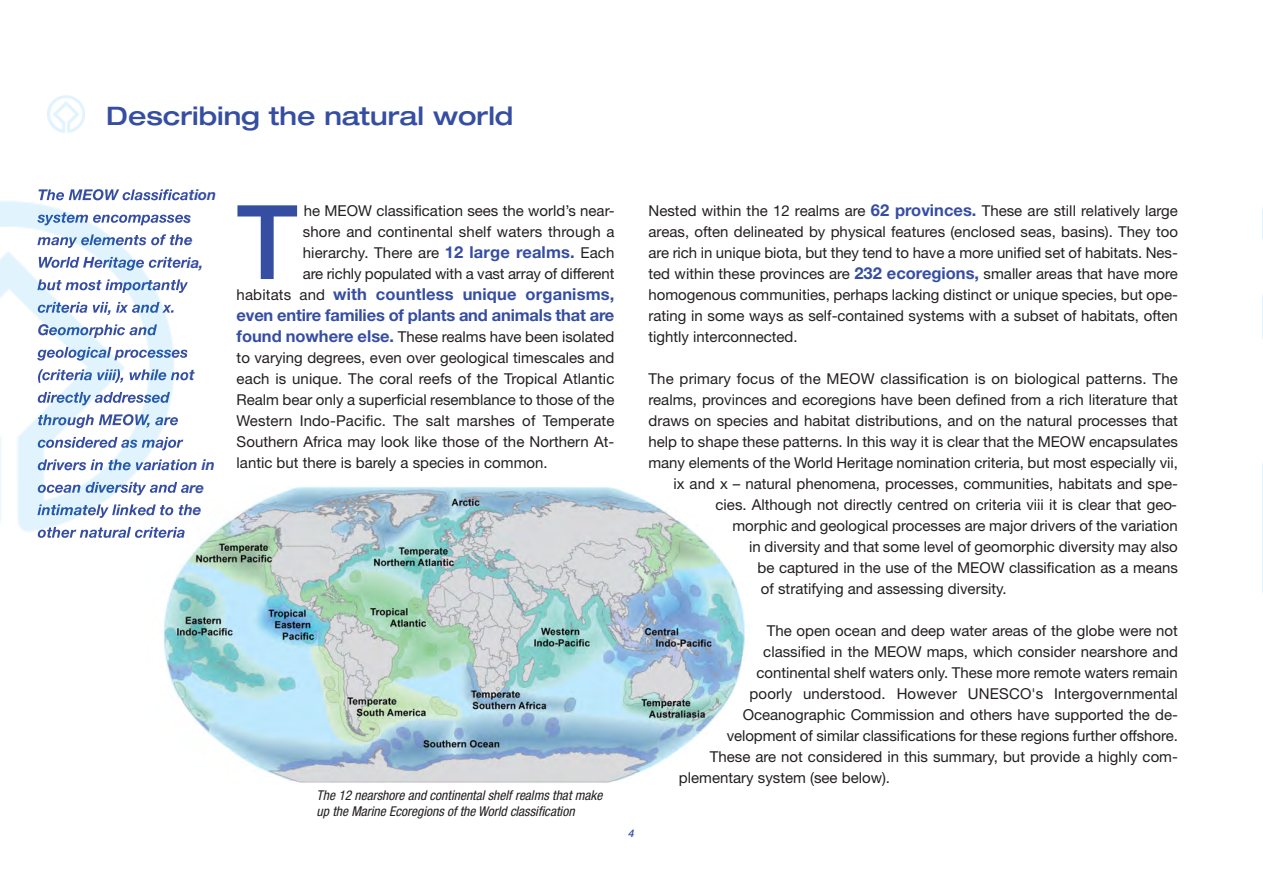
<style>
.page{position:relative;width:1263px;height:893px;background:#fff}
.page>*{position:absolute;margin:0;border:0;box-sizing:border-box;transform-origin:0 0}
.t1{font:500 103.2px "Helvetica Neue LT Std";color:#364ea2}
.t2{font:500 expanded 25.5px "Helvetica Neue LT Std";color:#364ea2}
.t3{font:700 16.5px/21px "Helvetica Neue LT Std";letter-spacing:-.01em;color:#364ea2}
.t4{font:15px/21px "Helvetica Neue LT Std";color:#231f20;text-align:justify}
.t5{font:italic condensed 13.5px/16.2px "Helvetica Neue LT Std";color:#231f20}
.t6{font:italic 500 10.5px "Helvetica Neue LT Std";color:#364ea2}
.s1{font-weight:700;font-size:16.5px;color:#364ea2}
.s2{font-weight:400;font-size:15px;color:#231f20}
</style>
<div class="page">
<img style="left:163px;top:485px;width:582px;height:298px">
<img style="left:0;top:200px;width:186px;height:353px">
<img style="left:38px;top:189px;width:148px;height:11px">
<img style="left:38px;top:212px;width:110px;height:13px">
<img style="left:37px;top:234px;width:109px;height:14px">
<img style="left:39px;top:257px;width:133px;height:14px">
<img style="left:37px;top:279px;width:115px;height:14px">
<img style="left:38px;top:302px;width:136px;height:13px">
<img style="left:38px;top:324px;width:119px;height:14px">
<img style="left:37px;top:347px;width:118px;height:14px">
<img style="left:38px;top:369px;width:141px;height:14px">
<img style="left:38px;top:392px;width:113px;height:13px">
<img style="left:38px;top:414px;width:140px;height:14px">
<img style="left:38px;top:437px;width:112px;height:11px">
<img style="left:38px;top:459px;width:129px;height:11px">
<img style="left:38px;top:482px;width:118px;height:13px">
<img style="left:37px;top:504px;width:127px;height:14px">
<img style="left:38px;top:527px;width:112px;height:11px">
<img style="left:1262px;top:208px;width:1px;height:385px">
<img style="left:47px;top:95px;width:38px;height:38px">
<h2 class="t2" style="left:106px;top:106px;width:409px">Describing the natural world</h2>
<h1 class="t1" style="left:237px;top:183px;width:63px">T</h1>
<p class="t4" style="left:303px;top:202px;width:313px">he MEOW classification sees the world’s near&shy;shore and continental shelf waters through a hierarchy. There are <span class="s1">12 large realms.</span> Each are richly populated with a vast array of different</p>
<p class="t3" style="left:237px;top:285px;width:379px"><span class="s2">habitats and</span> with countless unique organisms, even entire families of plants and animals that are</p>
<p class="t4" style="left:237px;top:328px;width:379px"><span class="s1">found nowhere else.</span> These realms have been isolated to varying degrees, even over geological timescales and each is unique. The coral reefs of the Tropical Atlantic Realm bear only a superficial resemblance to those of the Western Indo-Pacific. The salt marshes of Temperate Southern Africa may look like those of the Northern At&shy;lantic but there is barely a species in common.</p>
<p class="t5" style="left:317px;top:789px;width:287px">The 12 nearshore and continental shelf realms that make up the Marine Ecoregions of the World classification</p>
<p class="t6" style="left:628px;top:827px;width:7px">4</p>
<p class="t4" style="left:648px;top:202px;width:531px">Nested within the 12 realms are <span class="s1">62 provinces.</span> These are still relatively large areas, often delineated by physical features (enclosed seas, basins). They too are rich in unique biota, but they tend to have a more unified set of habitats. Nes&shy;ted within these provinces are <span class="s1">232 ecoregions,</span> smaller areas that have more homogenous communities, perhaps lacking distinct or unique species, but ope&shy;rating in some ways as self-contained systems with a subset of habitats, often tightly interconnected.</p>
<p class="t4" style="left:648px;top:370px;width:531px">The primary focus of the MEOW classification is on biological patterns. The</p>
<p class="t4" style="left:648px;top:391px;width:531px">realms, provinces and ecoregions have been defined from a rich literature that</p>
<p class="t4" style="left:648px;top:412px;width:531px">draws on species and habitat distributions, and on the natural processes that</p>
<p class="t4" style="left:648px;top:433px;width:531px">help to shape these patterns. In this way it is clear that the MEOW encapsulates</p>
<p class="t4" style="left:648px;top:454px;width:531px">many elements of the World Heritage nomination criteria, but most especially vii,</p>
<p class="t4" style="left:673px;top:475px;width:506px">ix and x – natural phenomena, processes, communities, habitats and spe-</p>
<p class="t4" style="left:716px;top:496px;width:463px">cies. Although not directly centred on criteria viii it is clear that geo-</p>
<p class="t4" style="left:732px;top:517px;width:447px">morphic and geological processes are major drivers of the variation</p>
<p class="t4" style="left:749px;top:538px;width:430px">in diversity and that some level of geomorphic diversity may also</p>
<p class="t4" style="left:758px;top:559px;width:422px">be captured in the use of the MEOW classification as a means</p>
<p class="t4" style="left:761px;top:580px;width:247px">of stratifying and assessing diversity.</p>
<p class="t4" style="left:767px;top:622px;width:413px">The open ocean and deep water areas of the globe were not</p>
<p class="t4" style="left:763px;top:643px;width:416px">classified in the MEOW maps, which consider nearshore and</p>
<p class="t4" style="left:756px;top:664px;width:423px">continental shelf waters only. These more remote waters remain</p>
<p class="t4" style="left:749px;top:685px;width:430px">poorly understood. However UNESCO's Intergovernmental</p>
<p class="t4" style="left:743px;top:706px;width:437px">Oceanographic Commission and others have supported the de-</p>
<p class="t4" style="left:727px;top:727px;width:453px">velopment of similar classifications for these regions further offshore.</p>
<p class="t4" style="left:710px;top:748px;width:469px">These are not considered in this summary, but provide a highly com-</p>
<p class="t4" style="left:679px;top:769px;width:213px">plementary system (see below).</p>
</div>
